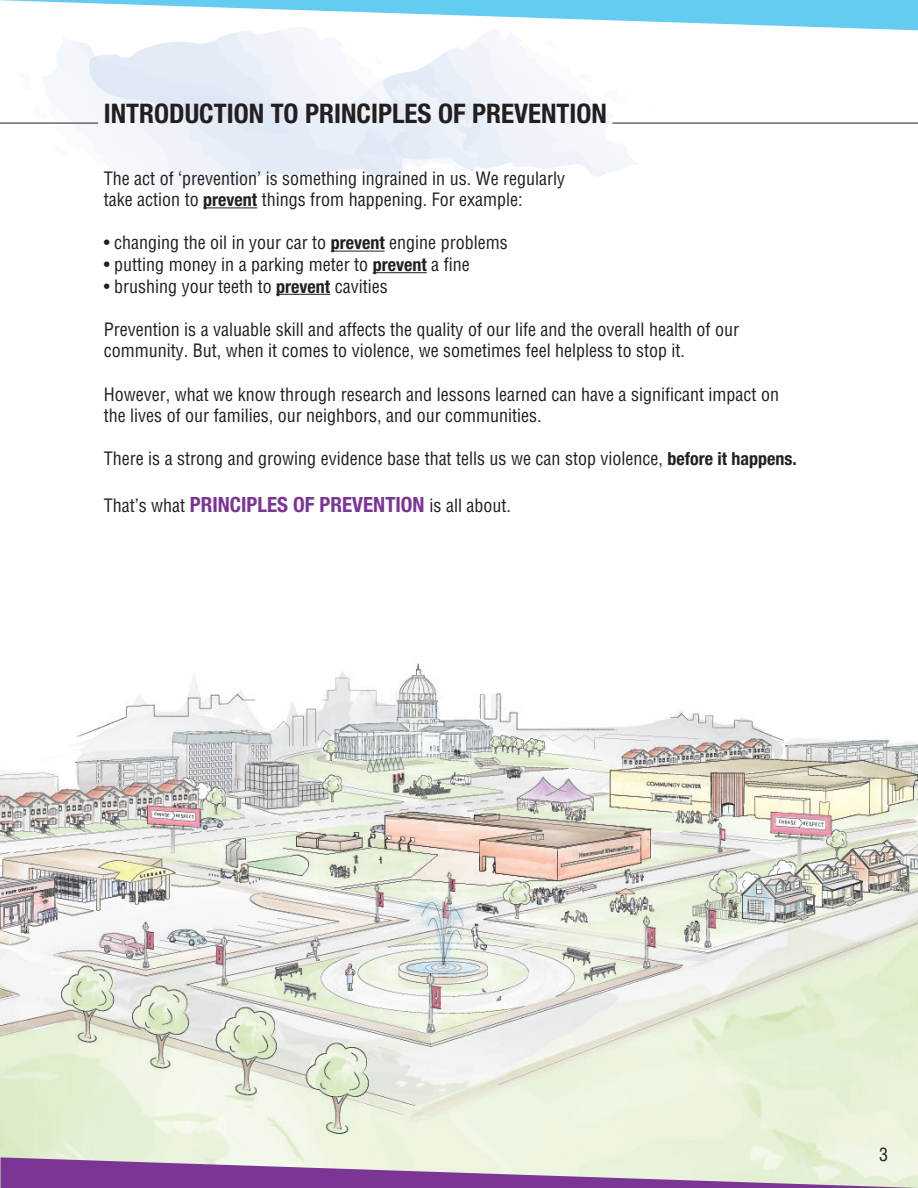
<style>
.page{position:relative;width:918px;height:1188px;background:#fff}
.page>*{position:absolute;margin:0;border:0;box-sizing:border-box;transform-origin:0 0}
.t1{font:700 27px "POP Helv Bold Cond";color:#231f20}
.t2{font:700 21px "POP Helv Bold Cond";color:#7b3595}
.t3{font:condensed 18px/21.6px "POP Helv Cond";color:#231f20}
.s1{font-family:"POP Helv Bold Cond";font-weight:700;font-stretch:normal}
.s2{font-family:"POP Helv Cond";font-weight:400;font-stretch:condensed;font-size:18px;color:#231f20}
</style>
<div class="page">
<svg style="left:0;top:0;width:918px;height:31px"></svg>
<img style="left:0;top:663px;width:918px;height:494px">
<hr style="left:203px;top:207px;width:54px;height:1px;background:#231f20">
<hr style="left:331px;top:251px;width:54px;height:1px;background:#231f20">
<hr style="left:373px;top:272px;width:54px;height:1px;background:#231f20">
<hr style="left:276px;top:294px;width:54px;height:1px;background:#231f20">
<svg style="left:0;top:1157px;width:918px;height:31px;background:#b395b9"></svg>
<hr style="left:612px;top:123px;width:306px;height:1px;background:#231f20">
<hr style="left:0;top:123px;width:98px;height:1px;background:#231f20">
<p class="t1" style="left:104px;top:97px;width:505px">INTRODUCTION TO PRINCIPLES OF PREVENTION</p>
<p class="t3" style="left:104px;top:167px;width:463px">The act of ‘prevention’ is something ingrained in us. We regularly take action to <span class="s1">prevent</span> things from happening. For example:</p>
<p class="t3" style="left:104px;top:232px;width:405px">• changing the oil in your car to <span class="s1">prevent</span> engine problems</p>
<p class="t3" style="left:104px;top:253px;width:367px">• putting money in a parking meter to <span class="s1">prevent</span> a fine</p>
<p class="t3" style="left:104px;top:275px;width:285px">• brushing your teeth to <span class="s1">prevent</span> cavities</p>
<p class="t3" style="left:104px;top:318px;width:637px">Prevention is a valuable skill and affects the quality of our life and the overall health of our community. But, when it comes to violence, we sometimes feel helpless to stop it.</p>
<p class="t3" style="left:104px;top:383px;width:677px">However, what we know through research and lessons learned can have a significant impact on the lives of our families, our neighbors, and our communities.</p>
<p class="t3" style="left:104px;top:448px;width:694px">There is a strong and growing evidence base that tells us we can stop violence, <span class="s1">before it happens.</span></p>
<p class="t2" style="left:104px;top:492px;width:409px"><span class="s2">That’s what</span> PRINCIPLES OF PREVENTION <span class="s2">is all about.</span></p>
<p class="t3" style="left:879px;top:1143px;width:10px">3</p>
</div>
